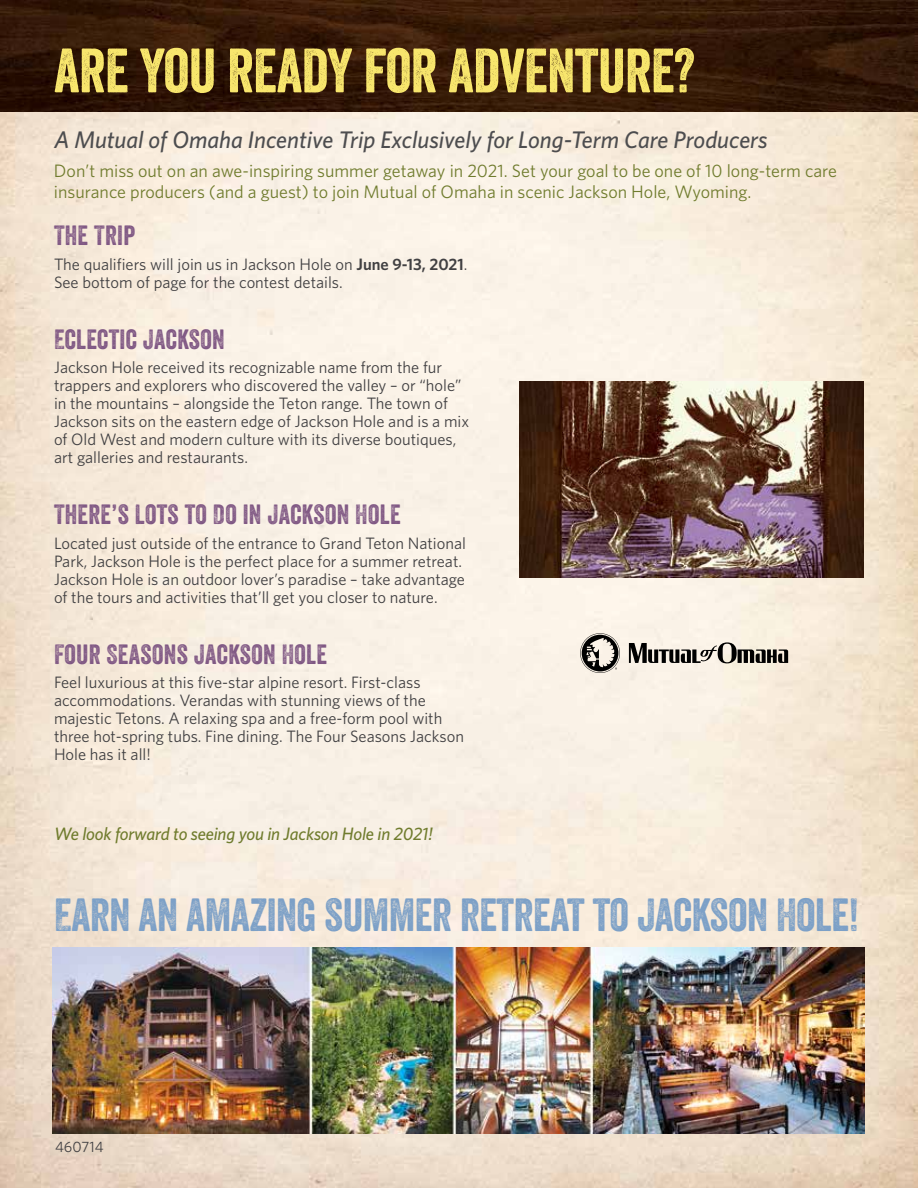
<style>
.page{position:relative;width:918px;height:1188px;background:#fff}
.page>*{position:absolute;margin:0;border:0;box-sizing:border-box;transform-origin:0 0}
.t1{font:60.6px "Veneer";letter-spacing:-.01em;color:#f8e66d}
.t2{font:45px "Veneer Two";letter-spacing:-.01em;color:#7ca0c7}
.t3{font:27px "Veneer Two";letter-spacing:.01em;color:#805884}
.t4{font:italic 500 24px "Whitney";color:#4d4d4f}
.t5{font:18px/21px "Whitney";color:#707c2e}
.t6{font:italic 500 18px "Whitney";letter-spacing:-.01em;color:#707c2e}
.t7{font:16.5px/18px "Whitney";color:#414042}
.t8{font:15px "Whitney";color:#414042}
.s1{font-weight:600}
</style>
<div class="page">
<img style="left:0;top:112px;width:918px;height:1076px">
<img style="left:52px;top:948px;width:813px;height:186px">
<img style="left:519px;top:382px;width:345px;height:195px">
<svg style="left:629px;top:642px;width:159px;height:21px;background:#908b84"></svg>
<svg style="left:580px;top:633px;width:40px;height:40px;background:#98948d"></svg>
<img style="left:0;top:0;width:918px;height:112px">
<h1 class="t1" style="left:54px;top:34px;width:642px">ARE YOU READY FOR ADVENTURE?</h1>
<h3 class="t4" style="left:54px;top:124px;width:715px">A Mutual of Omaha Incentive Trip Exclusively for Long-Term Care Producers</h3>
<p class="t5" style="left:54px;top:159px;width:784px">Don’t miss out on an awe-inspiring summer getaway in 2021. Set your goal to be one of 10 long-term care insurance producers (and a guest) to join Mutual of Omaha in scenic Jackson Hole, Wyoming.</p>
<h3 class="t3" style="left:54px;top:219px;width:83px">THE TRIP</h3>
<p class="t7" style="left:54px;top:255px;width:415px">The qualifiers will join us in Jackson Hole on <span class="s1">June 9-13, 2021</span>.<br>See bottom of page for the contest details.</p>
<h3 class="t3" style="left:54px;top:322px;width:172px">ECLECTIC JACKSON</h3>
<p class="t7" style="left:54px;top:358px;width:417px">Jackson Hole received its recognizable name from the fur trappers and explorers who discovered the valley – or “hole” in the mountains – alongside the Teton range. The town of Jackson sits on the eastern edge of Jackson Hole and is a mix of Old West and modern culture with its diverse boutiques, art galleries and restaurants.</p>
<h3 class="t3" style="left:54px;top:498px;width:348px">THERE’S LOTS TO DO IN JACKSON HOLE</h3>
<p class="t7" style="left:54px;top:534px;width:414px">Located just outside of the entrance to Grand Teton National Park, Jackson Hole is the perfect place for a summer retreat.<br>Jackson Hole is an outdoor lover’s paradise – take advantage of the tours and activities that’ll get you closer to nature.</p>
<h3 class="t3" style="left:54px;top:637px;width:275px">FOUR SEASONS JACKSON HOLE</h3>
<p class="t7" style="left:54px;top:673px;width:411px">Feel luxurious at this five-star alpine resort. First-class accommodations. Verandas with stunning views of the majestic Tetons. A relaxing spa and a free-form pool with three hot-spring tubs. Fine dining. The Four Seasons Jackson Hole has it all!</p>
<p class="t6" style="left:54px;top:822px;width:381px">We look forward to seeing you in Jackson Hole in 2021!</p>
<h2 class="t2" style="left:54px;top:888px;width:807px">EARN AN AMAZING SUMMER RETREAT TO JACKSON HOLE!</h2>
<p class="t8" style="left:55px;top:1137px;width:50px">460714</p>
</div>
